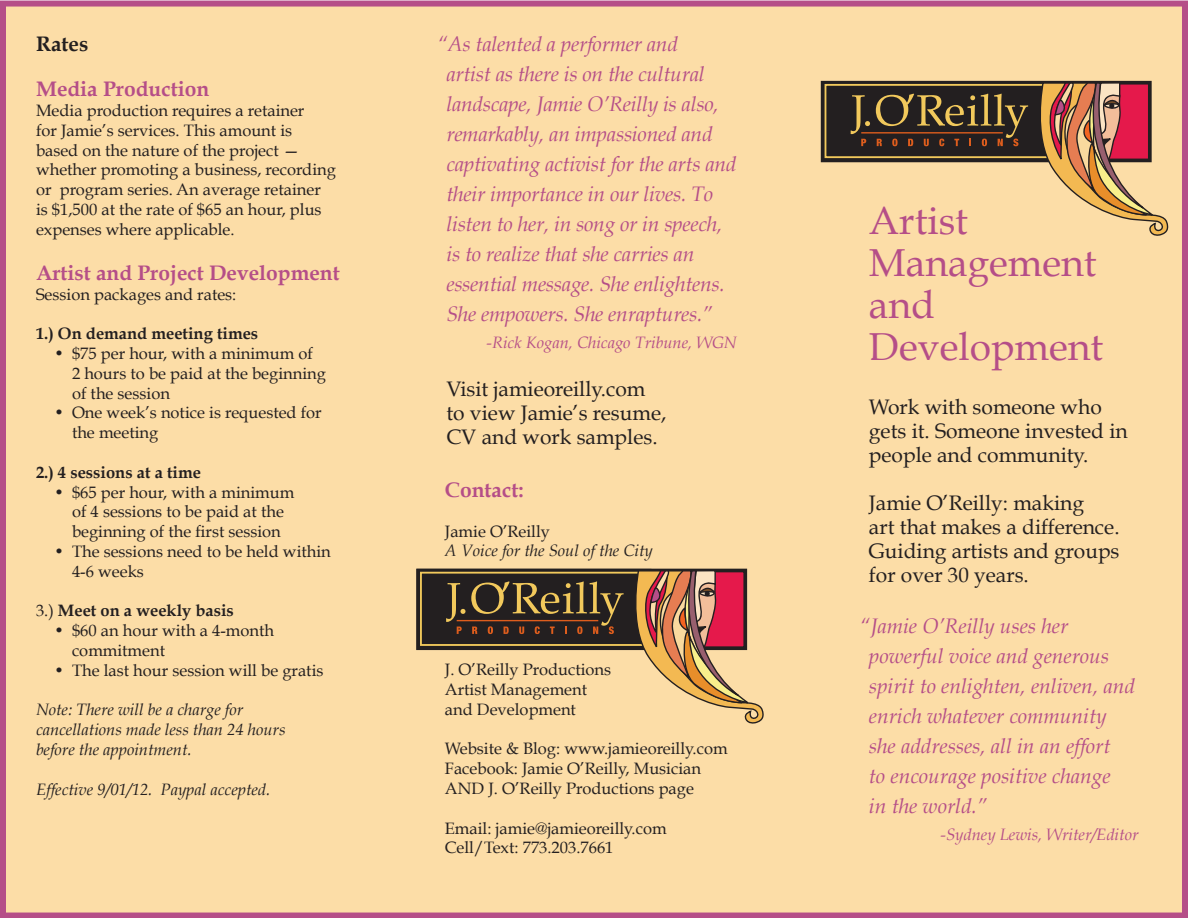
<style>
.page{position:relative;width:1188px;height:918px;background:#fff}
.page>*{position:absolute;margin:0;border:0;box-sizing:border-box;transform-origin:0 0}
.t1{font:39px/42px "Book Antiqua";color:#b54e88}
.t2{font:italic 21px/30px "Book Antiqua";letter-spacing:-.01em;color:#b54e88}
.t3{font:21px/24px "Book Antiqua";color:#231f20}
.t4{font:700 21px "Book Antiqua";color:#b54e88}
.t5{font:700 21px "Book Antiqua";color:#231f20}
.t6{font:16.5px/19.8px "Book Antiqua";color:#231f20}
.t7{font:italic 16.5px/19.8px "Book Antiqua";color:#231f20}
.t8{font:700 16.5px "Book Antiqua";color:#231f20}
.t9{font:italic 16.5px "Book Antiqua";color:#b54e88}
.s1{font-weight:400}
</style>
<div class="page">
<div style="left:3px;top:4px;width:1182px;height:912px;background:#fcdda7"></div>
<div style="left:0;top:1px;width:1188px;height:917px;border:6px solid #b54e88"></div>
<div style="left:825px;top:85px;width:227px;height:72px;background:#231f20"></div>
<div style="left:825px;top:84px;width:228px;height:74px;border:2px solid #f2c95c"></div>
<svg style="left:851px;top:95px;width:19px;height:51px"></svg>
<hr style="left:861px;top:132px;width:142px;height:2px;background:#de5d1d">
<svg style="left:876px;top:81px;width:292px;height:155px"></svg>
<div style="left:421px;top:573px;width:227px;height:72px;background:#231f20"></div>
<div style="left:420px;top:572px;width:228px;height:74px;border:2px solid #f2c95c"></div>
<svg style="left:446px;top:569px;width:318px;height:155px"></svg>
<p class="t5" style="left:36px;top:32px;width:54px">Rates</p>
<p class="t4" style="left:36px;top:77px;width:175px">Media Production</p>
<p class="t6" style="left:36px;top:101px;width:301px">Media production requires a retainer<br>for Jamie’s services. This amount is based on the nature of the project — whether promoting a business, recording or program series. An average retainer is $1,500 at the rate of $65 an hour, plus expenses where applicable.</p>
<p class="t4" style="left:36px;top:260px;width:305px">Artist and Project Development</p>
<p class="t6" style="left:36px;top:284px;width:202px">Session packages and rates:</p>
<p class="t8" style="left:36px;top:324px;width:224px">1.) On demand meeting times</p>
<p class="t6" style="left:72px;top:344px;width:255px;text-indent:-18px">• $75 per hour, with a minimum of<br>2 hours to be paid at the beginning of the session</p>
<p class="t6" style="left:72px;top:403px;width:251px;text-indent:-18px">• One week’s notice is requested for the meeting</p>
<p class="t8" style="left:36px;top:463px;width:166px">2.) 4 sessions at a time</p>
<p class="t6" style="left:54px;top:482px;width:242px;text-align:center">• $65 per hour, with a minimum of 4 sessions to be paid at the beginning of the first session</p>
<p class="t6" style="left:72px;top:542px;width:260px;text-indent:-18px">• The sessions need to be held within<br>4-6 weeks</p>
<p class="t8" style="left:36px;top:601px;width:199px"><span class="s1">3.)</span> Meet on a weekly basis</p>
<p class="t6" style="left:72px;top:621px;width:204px;text-indent:-18px">• $60 an hour with a 4-month commitment</p>
<p class="t6" style="left:54px;top:660px;width:271px">• The last hour session will be gratis</p>
<p class="t7" style="left:36px;top:700px;width:251px">Note: There will be a charge for cancellations made less than 24 hours before the appointment.</p>
<p class="t7" style="left:36px;top:779px;width:236px">Effective 9/01/12. Paypal accepted.</p>
<p class="t2" style="left:446px;top:29px;width:292px;text-indent:-9px">“As talented a performer and<br>artist as there is on the cultural landscape, Jamie O’Reilly is also, remarkably, an impassioned and captivating activist for the arts and their importance in our lives. To listen to her, in song or in speech, is to realize that she carries an essential message. She enlightens.<br>She empowers. She enraptures.”</p>
<p class="t9" style="left:487px;top:333px;width:252px">-Rick Kogan, Chicago Tribune, WGN</p>
<p class="t3" style="left:446px;top:377px;width:221px">Visit jamieoreilly.com to view Jamie’s resume,<br>CV and work samples.</p>
<p class="t4" style="left:445px;top:477px;width:80px">Contact:</p>
<p class="t6" style="left:445px;top:521px;width:107px">Jamie O’Reilly</p>
<p class="t7" style="left:445px;top:541px;width:209px">A Voice for the Soul of the City</p>
<p class="t6" style="left:445px;top:660px;width:168px">J. O’Reilly Productions<br>Artist Management and Development</p>
<p class="t6" style="left:445px;top:739px;width:284px">Website &amp; Blog: www.jamieoreilly.com<br>Facebook: Jamie O’Reilly, Musician<br>AND J. O’Reilly Productions page</p>
<p class="t6" style="left:445px;top:818px;width:223px">Email: jamie@jamieoreilly.com<br>Cell/Text: 773.203.7661</p>
<h1 class="t1" style="left:869px;top:199px;width:236px">Artist<br>Management and<br>Development</h1>
<p class="t3" style="left:869px;top:394px;width:260px">Work with someone who gets it. Someone invested in people and community.</p>
<p class="t3" style="left:869px;top:490px;width:252px">Jamie O’Reilly: making<br>art that makes a difference.<br>Guiding artists and groups for over 30 years.</p>
<p class="t2" style="left:869px;top:611px;width:268px;text-indent:-9px">“Jamie O’Reilly uses her powerful voice and generous spirit to enlighten, enliven, and enrich whatever community she addresses, all in an effort<br>to encourage positive change<br>in the world.”</p>
<p class="t9" style="left:941px;top:824px;width:199px">-Sydney Lewis, Writer/Editor</p>
</div>
